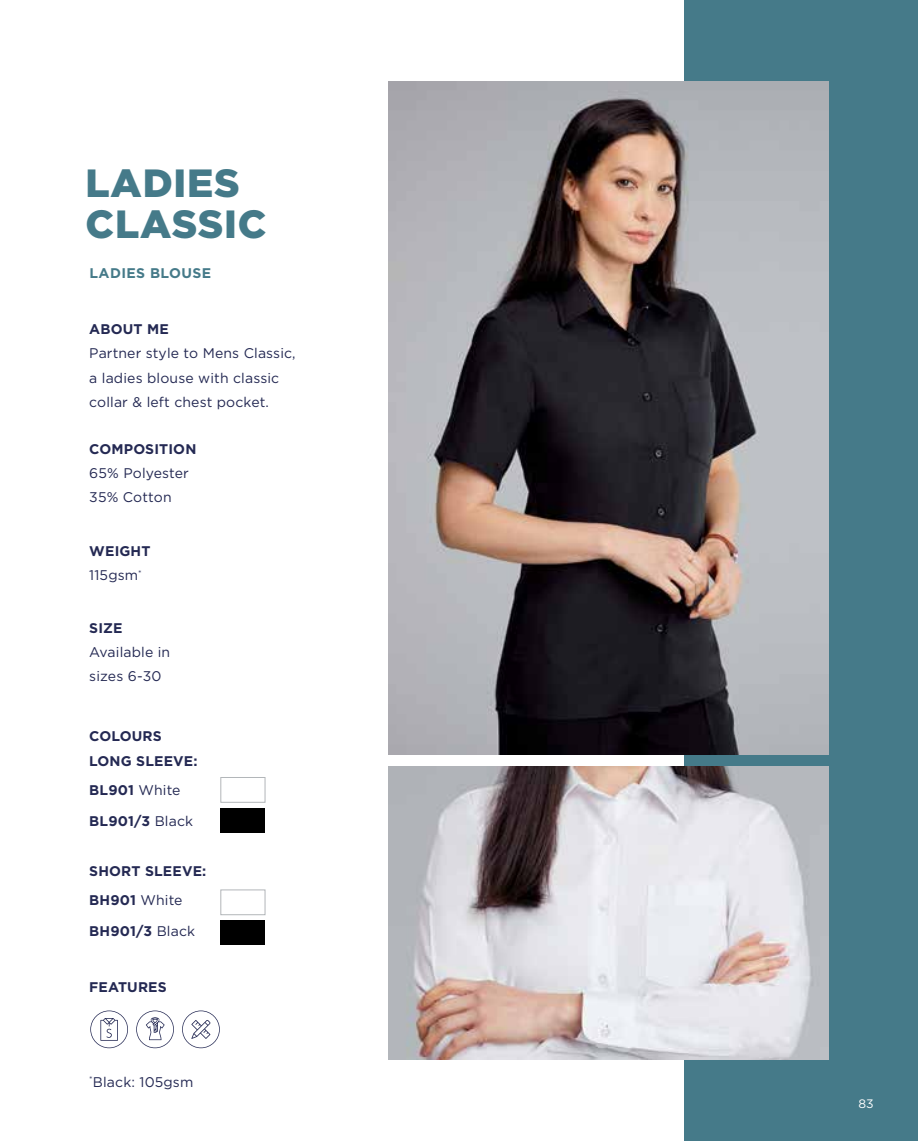
<style>
.page{position:relative;width:918px;height:1141px;background:#fff}
.page>*{position:absolute;margin:0;border:0;box-sizing:border-box;transform-origin:0 0}
.t1{font:900 39.38px/40.2px "Gotham Pro";letter-spacing:.02em;color:#457a89}
.t2{font:14px/24.2px "Gotham Pro";letter-spacing:.01em;color:#242953}
.t3{font:700 14px/24.2px "Gotham Pro";letter-spacing:.01em;color:#242953}
.t4{font:700 14px "Gotham Pro";letter-spacing:.03em;color:#457a89}
.t5{font:12.25px "Gotham Pro";color:#fff}
.s1{font-weight:400}
</style>
<div class="page">
<div style="left:685px;top:0;width:233px;height:1141px;background:#457a89"></div>
<img style="left:388px;top:82px;width:440px;height:672px">
<img style="left:388px;top:766px;width:440px;height:293px">
<div style="left:221px;top:777px;width:44px;height:25px;background:#fff;border:1px solid #b2b6b9"></div>
<div style="left:221px;top:890px;width:44px;height:25px;background:#fff;border:1px solid #b2b6b9"></div>
<div style="left:221px;top:808px;width:44px;height:25px;background:#000"></div>
<div style="left:221px;top:920px;width:44px;height:25px;background:#000"></div>
<svg style="left:136px;top:1010px;width:38px;height:38px"></svg>
<svg style="left:182px;top:1010px;width:38px;height:38px"></svg>
<svg style="left:90px;top:1010px;width:38px;height:38px"></svg>
<h1 class="t1" style="left:86px;top:162px;width:183px">LADIES<br>CLASSIC</h1>
<p class="t4" style="left:89px;top:265px;width:123px">LADIES BLOUSE</p>
<p class="t3" style="left:89px;top:317px;width:81px">ABOUT ME</p>
<p class="t2" style="left:89px;top:341px;width:208px">Partner style to Mens Classic, a ladies blouse with classic collar &amp; left chest pocket.</p>
<p class="t3" style="left:89px;top:437px;width:109px">COMPOSITION</p>
<p class="t2" style="left:89px;top:461px;width:101px">65% Polyester<br>35% Cotton</p>
<p class="t3" style="left:89px;top:539px;width:63px">WEIGHT<br><span class="s1">115gsm</span><sup>*</sup></p>
<p class="t3" style="left:89px;top:615px;width:35px">SIZE</p>
<p class="t2" style="left:89px;top:640px;width:82px">Available in sizes 6-30</p>
<p class="t3" style="left:89px;top:724px;width:110px">COLOURS<br>LONG SLEEVE:</p>
<p class="t3" style="left:89px;top:777px;width:93px">BL901 <span class="s1">White</span></p>
<p class="t3" style="left:89px;top:809px;width:105px">BL901/3 <span class="s1">Black</span></p>
<p class="t3" style="left:89px;top:856px;width:118px;line-height:29.1px">SHORT SLEEVE:<br>BH901 <span class="s1">White</span></p>
<p class="t3" style="left:89px;top:919px;width:107px">BH901/3 <span class="s1">Black</span></p>
<p class="t3" style="left:89px;top:975px;width:79px">FEATURES</p>
<p class="t2" style="left:89px;top:1070px;width:106px"><sup>*</sup>Black: 105gsm</p>
<p class="t5" style="left:858px;top:1097px;width:17px">83</p>
</div>
